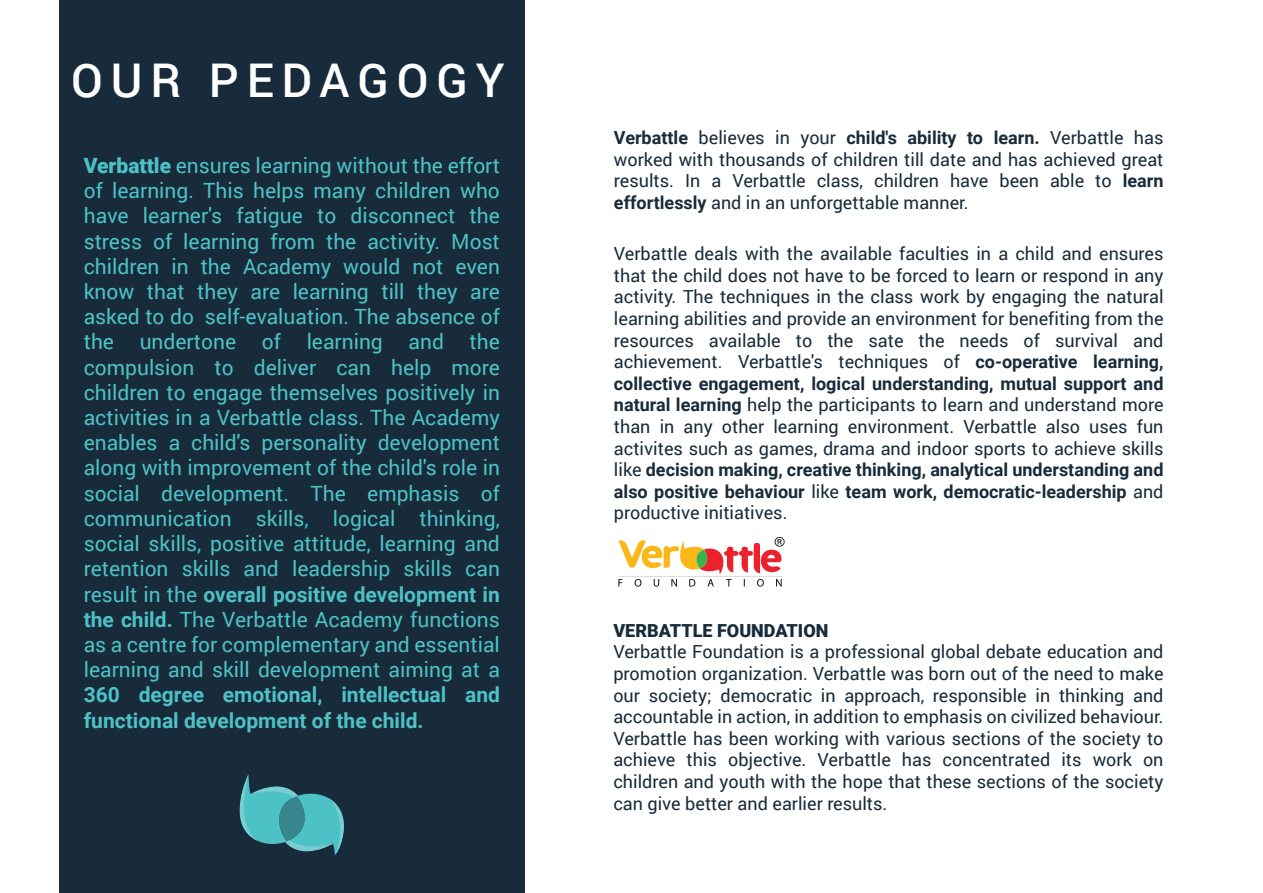
<style>
.page{position:relative;width:1263px;height:893px;background:#fff}
.page>*{position:absolute;margin:0;border:0;box-sizing:border-box;transform-origin:0 0}
.t1{font:500 46.5px "Roboto";letter-spacing:.17em;color:#fff}
.t2{font:21px/25.2px "Roboto";color:#4dc2c6;text-align:justify}
.t3{font:700 21px/25.2px "Roboto";color:#4dc2c6}
.t4{font:18px/21.6px "Roboto";color:#182b3a;text-align:justify}
.t5{font:900 18px "Roboto";color:#182b3a}
.s1{font-weight:900}
.s2{font-weight:700}
</style>
<div class="page">
<div style="left:59px;top:0;width:466px;height:893px;background:#182b3a"></div>
<svg style="left:618px;top:537px;width:166px;height:50px"></svg>
<svg style="left:239px;top:774px;width:105px;height:81px"></svg>
<h1 class="t1" style="left:71px;top:47px;width:435px">OUR PEDAGOGY</h1>
<p class="t2" style="left:84px;top:152px;width:418px"><span class="s1">Verbattle</span> ensures learning without the effort of learning. This helps many children who have learner's fatigue to disconnect the stress of learning from the activity. Most children in the Academy would not even know that they are learning till they are asked to do self-evaluation. The absence of the undertone of learning and the compulsion to deliver can help more children to engage themselves positively in activities in a Verbattle class. The Academy enables a child's personality development along with improvement of the child's role in social development. The emphasis of communication skills, logical thinking, social skills, positive attitude, learning and retention skills and leadership skills can result in the <span class="s2">overall positive development in the child.</span> The Verbattle Academy functions as a centre for complementary and essential learning and skill development aiming at a</p>
<p class="t3" style="left:84px;top:681px;width:418px">360 degree emotional, intellectual and functional development of the child.</p>
<p class="t4" style="left:614px;top:126px;width:551px"><span class="s2">Verbattle</span> believes in your <span class="s2">child's ability to learn.</span> Verbattle has worked with thousands of children till date and has achieved great results. In a Verbattle class, children have been able to <span class="s2">learn effortlessly</span> and in an unforgettable manner.</p>
<p class="t4" style="left:614px;top:242px;width:551px">Verbattle deals with the available faculties in a child and ensures that the child does not have to be forced to learn or respond in any activity. The techniques in the class work by engaging the natural learning abilities and provide an environment for benefiting from the resources available to the sate the needs of survival and achievement. Verbattle's techniques of <span class="s2">co-operative learning, collective engagement, logical understanding, mutual support and natural learning</span> help the participants to learn and understand more than in any other learning environment. Verbattle also uses fun activites such as games, drama and indoor sports to achieve skills like <span class="s2">decision making, creative thinking, analytical understanding and also positive behaviour</span> like <span class="s2">team work, democratic-leadership</span> and productive initiatives.</p>
<p class="t5" style="left:613px;top:618px;width:217px">VERBATTLE FOUNDATION</p>
<p class="t4" style="left:613px;top:640px;width:552px">Verbattle Foundation is a professional global debate education and promotion organization. Verbattle was born out of the need to make our society; democratic in approach, responsible in thinking and accountable in action, in addition to emphasis on civilized behaviour.<br>Verbattle has been working with various sections of the society to achieve this objective. Verbattle has concentrated its work on children and youth with the hope that these sections of the society can give better and earlier results.</p>
</div>
